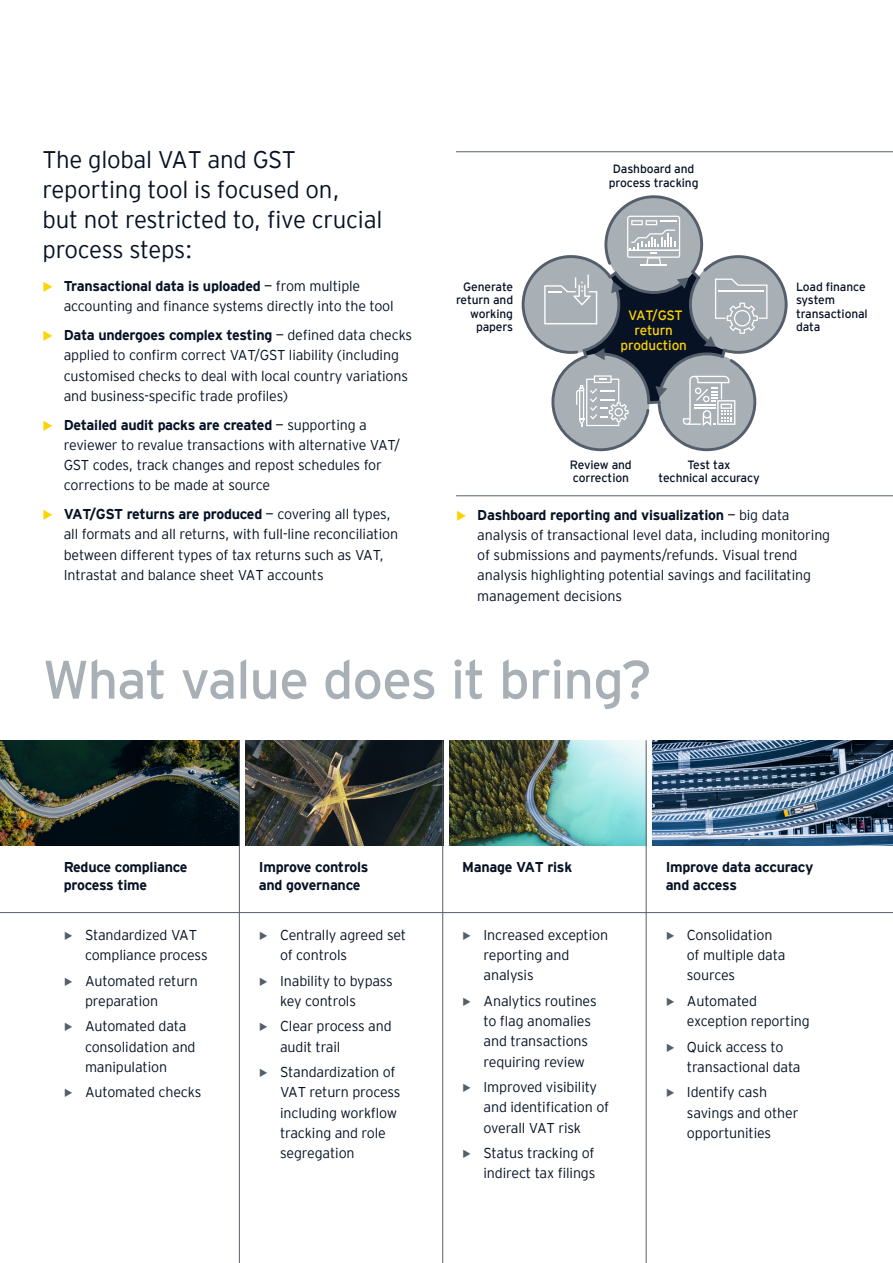
<style>
.page{position:relative;width:893px;height:1263px;background:#fff}
.page>*{position:absolute;margin:0;border:0;box-sizing:border-box;transform-origin:0 0}
.C_Subhead_1{font:54px "EY Interstate";letter-spacing:-.02em;color:#a8b0b6}
.C_Subhead_1-2{font:300 24px/30px "EY Interstate";letter-spacing:-.01em;color:#071224}
.t1{font:300 14.25px/20.2px "EY Interstate";letter-spacing:-.01em;color:#071224}
.F_Body_copy{font:700 14.25px/18px "EY Interstate";letter-spacing:-.02em;color:#071224}
.F_Body_copy-2{font:13.5px/15px "EY Interstate";letter-spacing:-.01em;color:#fed304;text-align:center}
.F_Body_copy-3{font:12px/13.5px "EY Interstate";letter-spacing:-.01em;color:#071224;text-align:center}
.s1{font-weight:700;font-size:19.5px;color:#fed304}
.s2{font-weight:700}
.s3{font-weight:400;font-size:19.5px;color:#545f6b}
</style>
<div class="page">
<svg style="left:521px;top:195px;width:267px;height:257px"></svg>
<img style="left:0;top:740px;width:239px;height:105px">
<img style="left:246px;top:740px;width:196px;height:105px">
<img style="left:449px;top:740px;width:197px;height:105px">
<img style="left:653px;top:740px;width:240px;height:105px">
<hr style="left:0;top:912px;width:893px;height:1px;background:#545f6b">
<hr style="left:442px;top:740px;width:1px;height:523px;background:#545f6b">
<hr style="left:646px;top:740px;width:1px;height:523px;background:#545f6b">
<hr style="left:239px;top:740px;width:1px;height:523px;background:#545f6b">
<hr style="left:456px;top:495px;width:437px;height:1px;background:#545f6b">
<hr style="left:456px;top:151px;width:437px;height:1px;background:#545f6b">
<p class="C_Subhead_1-2" style="left:43px;top:143px;width:341px">The global VAT and GST reporting tool is focused on,<br>but not restricted to, five crucial process steps:</p>
<p class="t1" style="left:64px;top:275px;width:331px;text-indent:-21px"><span class="s1">•</span> <span class="s2">Transactional data is uploaded</span> — from multiple accounting and finance systems directly into the tool</p>
<p class="t1" style="left:64px;top:324px;width:350px;text-indent:-21px"><span class="s1">•</span> <span class="s2">Data undergoes complex testing</span> — defined data checks applied to confirm correct VAT/GST liability (including customised checks to deal with local country variations and business-specific trade profiles)</p>
<p class="t1" style="left:64px;top:414px;width:338px;text-indent:-21px"><span class="s1">•</span> <span class="s2">Detailed audit packs are created</span> — supporting a reviewer to revalue transactions with alternative VAT/ GST codes, track changes and repost schedules for corrections to be made at source</p>
<p class="t1" style="left:64px;top:503px;width:336px;text-indent:-21px"><span class="s1">•</span> <span class="s2">VAT/GST returns are produced</span> — covering all types, all formats and all returns, with full-line reconciliation between different types of tax returns such as VAT, Intrastat and balance sheet VAT accounts</p>
<p class="F_Body_copy-3" style="left:456px;top:279px;width:59px;text-align:right">Generate return and working papers</p>
<p class="F_Body_copy-3" style="left:609px;top:162px;width:91px">Dashboard and process tracking</p>
<p class="F_Body_copy-2" style="left:621px;top:306px;width:68px">VAT/GST return production</p>
<p class="F_Body_copy-3" style="left:796px;top:279px;width:73px;text-align:left">Load finance system transactional data</p>
<p class="F_Body_copy-3" style="left:570px;top:457px;width:63px;text-align:left">Review and correction</p>
<p class="F_Body_copy-3" style="left:659px;top:457px;width:103px">Test tax<br>technical accuracy</p>
<p class="t1" style="left:477px;top:504px;width:354px;text-indent:-21px"><span class="s1">•</span> <span class="s2">Dashboard reporting and visualization</span> — big data analysis of transactional level data, including monitoring of submissions and payments/refunds. Visual trend analysis highlighting potential savings and facilitating management decisions</p>
<p class="C_Subhead_1" style="left:43px;top:641px;width:611px">What value does it bring?</p>
<p class="F_Body_copy" style="left:64px;top:857px;width:125px">Reduce compliance process time</p>
<p class="t1" style="left:85px;top:924px;width:124px;text-indent:-21px"><span class="s3">•</span> Standardized VAT compliance process</p>
<p class="t1" style="left:85px;top:969px;width:115px;text-indent:-21px"><span class="s3">•</span> Automated return preparation</p>
<p class="t1" style="left:85px;top:1015px;width:112px;text-indent:-21px"><span class="s3">•</span> Automated data consolidation and manipulation</p>
<p class="t1" style="left:64px;top:1081px;width:139px"><span class="s3">•</span> Automated checks</p>
<p class="F_Body_copy" style="left:259px;top:857px;width:111px">Improve controls and governance</p>
<p class="t1" style="left:280px;top:924px;width:127px;text-indent:-21px"><span class="s3">•</span> Centrally agreed set of controls</p>
<p class="t1" style="left:280px;top:969px;width:114px;text-indent:-21px"><span class="s3">•</span> Inability to bypass key controls</p>
<p class="t1" style="left:280px;top:1015px;width:113px;text-indent:-21px"><span class="s3">•</span> Clear process and audit trail</p>
<p class="t1" style="left:280px;top:1061px;width:122px;text-indent:-21px"><span class="s3">•</span> Standardization of<br>VAT return process including workflow tracking and role segregation</p>
<p class="F_Body_copy" style="left:462px;top:857px;width:111px">Manage VAT risk</p>
<p class="t1" style="left:483px;top:924px;width:126px;text-indent:-21px"><span class="s3">•</span> Increased exception reporting and analysis</p>
<p class="t1" style="left:483px;top:990px;width:115px;text-indent:-21px"><span class="s3">•</span> Analytics routines to flag anomalies and transactions requiring review</p>
<p class="t1" style="left:483px;top:1076px;width:127px;text-indent:-21px"><span class="s3">•</span> Improved visibility and identification of overall VAT risk</p>
<p class="t1" style="left:462px;top:1142px;width:135px;text-align:right"><span class="s3">•</span> Status tracking of indirect tax filings</p>
<p class="F_Body_copy" style="left:666px;top:857px;width:149px">Improve data accuracy and access</p>
<p class="t1" style="left:687px;top:924px;width:100px;text-indent:-21px"><span class="s3">•</span> Consolidation of multiple data sources</p>
<p class="t1" style="left:687px;top:990px;width:124px;text-indent:-21px"><span class="s3">•</span> Automated exception reporting</p>
<p class="t1" style="left:687px;top:1035px;width:115px;text-indent:-21px"><span class="s3">•</span> Quick access to transactional data</p>
<p class="t1" style="left:687px;top:1081px;width:113px;text-indent:-21px"><span class="s3">•</span> Identify cash savings and other opportunities</p>
</div>
